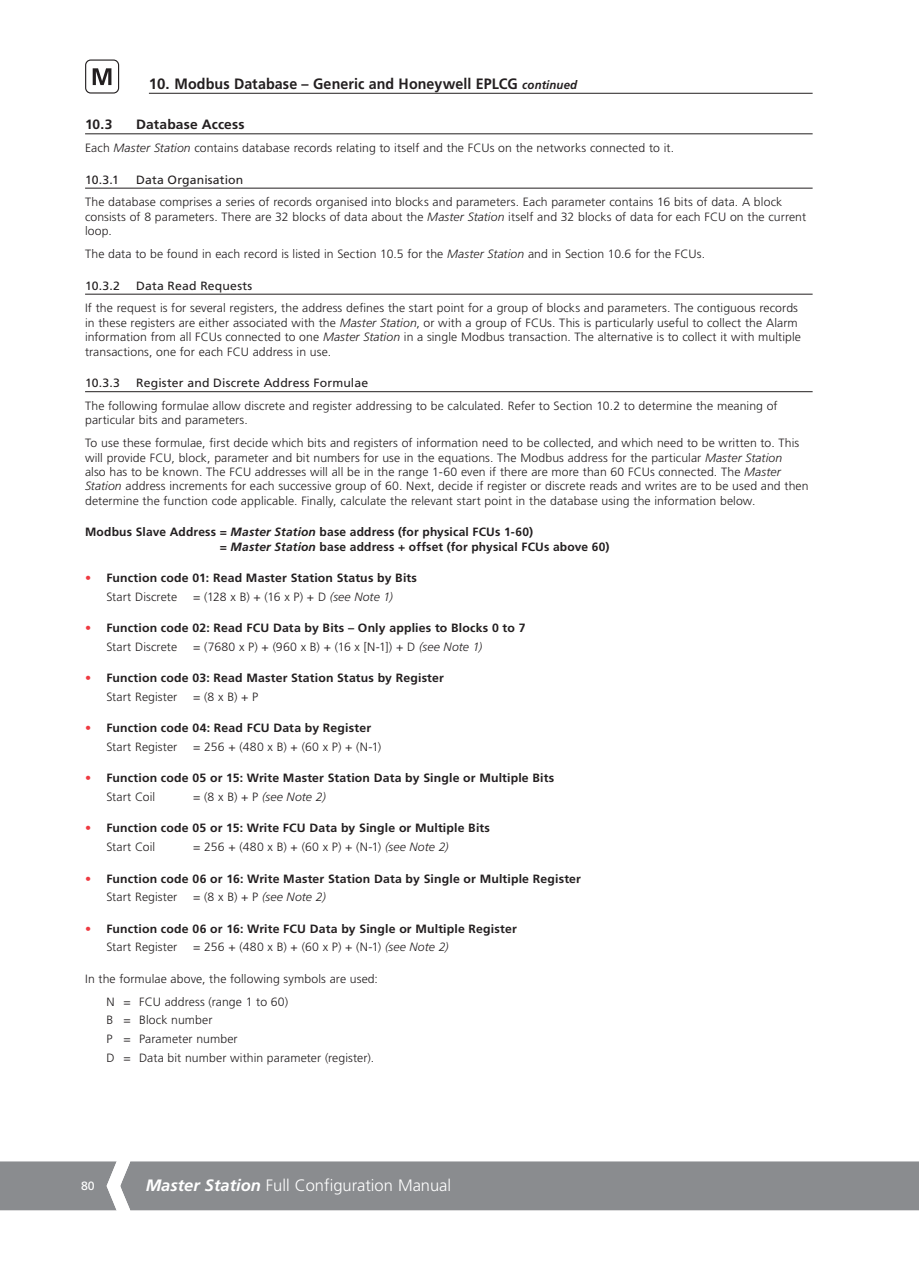
<style>
.page{position:relative;width:919px;height:1263px;background:#fff}
.page>*{position:absolute;margin:0;border:0;box-sizing:border-box;transform-origin:0 0}
.t1{font:300 16.5px "Frutiger LT Std";color:#fff}
.t2{font:700 15px "Frutiger LT Std";letter-spacing:.005em;color:#231f20}
.t3{font:700 13.5px "Frutiger LT Std";letter-spacing:.01em;color:#231f20}
.t4{font:300 12px/14.4px "Frutiger LT Std";letter-spacing:.005em;color:#231f20}
.t5{font:700 12px/18.6px "Frutiger LT Std";letter-spacing:.015em;color:#231f20}
.t6{font:12px "Frutiger LT Std";letter-spacing:.01em;color:#231f20}
.t7{font:italic 300 12px "Frutiger LT Std";letter-spacing:.005em;color:#231f20}
.t8{font:12px "Frutiger LT Std";color:#fff}
.s1{font-style:italic;font-size:12px}
.s2{font-style:italic}
.s3{font-weight:300;color:#ee3a41}
.s4{font-weight:300}
.s5{font-style:normal}
.s6{font-weight:700;font-style:italic}
</style>
<div class="page">
<div style="left:0;top:1161px;width:918px;height:49px;background:#8a8c8f"></div>
<hr style="left:149px;top:93px;width:663px;height:1px;background:#231f20">
<div style="left:85px;top:59px;width:34px;height:35px;border:1px solid #231f20;border-radius:5px"></div>
<svg style="left:93px;top:68px;width:18px;height:17px"></svg>
<hr style="left:85px;top:133px;width:727px;height:1px;background:#231f20">
<hr style="left:85px;top:188px;width:727px;height:1px;background:#231f20">
<hr style="left:85px;top:294px;width:727px;height:1px;background:#231f20">
<hr style="left:85px;top:391px;width:727px;height:1px;background:#231f20">
<p class="t2" style="left:149px;top:75px;width:430px">10. Modbus Database – Generic and Honeywell EPLCG <span class="s1">continued</span></p>
<p class="t3" style="left:85px;top:117px;width:29px">10.3</p>
<p class="t3" style="left:136px;top:117px;width:110px">Database Access</p>
<p class="t4" style="left:85px;top:141px;width:590px">Each <span class="s2">Master Station</span> contains database records relating to itself and the FCUs on the networks connected to it.</p>
<p class="t6" style="left:85px;top:172px;width:35px">10.3.1</p>
<p class="t6" style="left:136px;top:172px;width:109px">Data Organisation</p>
<p class="t4" style="left:85px;top:195px;width:722px">The database comprises a series of records organised into blocks and parameters. Each parameter contains 16 bits of data. A block consists of 8 parameters. There are 32 blocks of data about the <span class="s2">Master Station</span> itself and 32 blocks of data for each FCU on the current loop.</p>
<p class="t4" style="left:85px;top:247px;width:621px">The data to be found in each record is listed in Section 10.5 for the <span class="s2">Master Station</span> and in Section 10.6 for the FCUs.</p>
<p class="t6" style="left:85px;top:278px;width:36px">10.3.2</p>
<p class="t6" style="left:136px;top:278px;width:118px">Data Read Requests</p>
<p class="t4" style="left:85px;top:301px;width:717px">If the request is for several registers, the address defines the start point for a group of blocks and parameters. The contiguous records in these registers are either associated with the <span class="s2">Master Station</span>, or with a group of FCUs. This is particularly useful to collect the Alarm information from all FCUs connected to one <span class="s2">Master Station</span> in a single Modbus transaction. The alternative is to collect it with multiple transactions, one for each FCU address in use.</p>
<p class="t6" style="left:85px;top:376px;width:36px">10.3.3</p>
<p class="t6" style="left:136px;top:376px;width:233px">Register and Discrete Address Formulae</p>
<p class="t4" style="left:85px;top:399px;width:694px">The following formulae allow discrete and register addressing to be calculated. Refer to Section 10.2 to determine the meaning of particular bits and parameters.</p>
<p class="t4" style="left:85px;top:436px;width:725px">To use these formulae, first decide which bits and registers of information need to be collected, and which need to be written to. This will provide FCU, block, parameter and bit numbers for use in the equations. The Modbus address for the particular <span class="s2">Master Station<br></span>also has to be known. The FCU addresses will all be in the range 1-60 even if there are more than 60 FCUs connected. The <span class="s2">Master Station</span> address increments for each successive group of 60. Next, decide if register or discrete reads and writes are to be used and then determine the function code applicable. Finally, calculate the relevant start point in the database using the information below.</p>
<p class="t5" style="left:220px;top:525px;width:391px;line-height:14.4px;text-indent:-135px">Modbus Slave Address = <span class="s2">Master Station</span> base address (for physical FCUs 1-60)<br>= <span class="s2">Master Station</span> base address + offset (for physical FCUs above 60)</p>
<p class="t5" style="left:106px;top:569px;width:312px;text-indent:-21px"><span class="s3">•</span> Function code 01: Read Master Station Status by Bits<br><span class="s4">Start Discrete</span></p>
<p class="t4" style="left:193px;top:590px;width:201px">= (128 x B) + (16 x P) + D <span class="s2">(see Note 1)</span></p>
<p class="t5" style="left:106px;top:619px;width:420px;text-indent:-21px"><span class="s3">•</span> Function code 02: Read FCU Data by Bits – Only applies to Blocks 0 to 7<br><span class="s4">Start Discrete</span></p>
<p class="t4" style="left:193px;top:640px;width:290px">= (7680 x P) + (960 x B) + (16 x [N-1]) + D <span class="s2">(see Note 1)</span></p>
<p class="t5" style="left:106px;top:669px;width:339px;text-indent:-21px"><span class="s3">•</span> Function code 03: Read Master Station Status by Register<br><span class="s4">Start Register</span></p>
<p class="t4" style="left:193px;top:690px;width:67px">= (8 x B) + P</p>
<p class="t5" style="left:106px;top:719px;width:266px;text-indent:-21px"><span class="s3">•</span> Function code 04: Read FCU Data by Register<br><span class="s4">Start Register</span></p>
<p class="t4" style="left:193px;top:740px;width:190px">= 256 + (480 x B) + (60 x P) + (N-1)</p>
<p class="t5" style="left:106px;top:769px;width:449px;text-indent:-21px"><span class="s3">•</span> Function code 05 or 15: Write Master Station Data by Single or Multiple Bits<br><span class="s4">Start Coil</span></p>
<p class="t7" style="left:193px;top:790px;width:134px"><span class="s5">= (8 x B) + P</span> (see Note 2)</p>
<p class="t5" style="left:106px;top:819px;width:385px;text-indent:-21px"><span class="s3">•</span> Function code 05 or 15: Write FCU Data by Single or Multiple Bits<br><span class="s4">Start Coil</span></p>
<p class="t4" style="left:193px;top:840px;width:257px">= 256 + (480 x B) + (60 x P) + (N-1) <span class="s2">(see Note 2)</span></p>
<p class="t5" style="left:106px;top:869px;width:476px;text-indent:-21px"><span class="s3">•</span> Function code 06 or 16: Write Master Station Data by Single or Multiple Register<br><span class="s4">Start Register</span></p>
<p class="t7" style="left:193px;top:890px;width:134px"><span class="s5">= (8 x B) + P</span> (see Note 2)</p>
<p class="t5" style="left:106px;top:919px;width:412px;text-indent:-21px"><span class="s3">•</span> Function code 06 or 16: Write FCU Data by Single or Multiple Register<br><span class="s4">Start Register</span></p>
<p class="t4" style="left:193px;top:940px;width:257px">= 256 + (480 x B) + (60 x P) + (N-1) <span class="s2">(see Note 2)</span></p>
<p class="t4" style="left:106px;top:967px;width:273px;line-height:23px;text-indent:-21px">In the formulae above, the following symbols are used:<br>N = FCU address (range 1 to 60)</p>
<p class="t4" style="left:106px;top:1011px;width:269px;line-height:18.6px">B = Block number<br>P = Parameter number<br>D = Data bit number within parameter (register).</p>
<p class="t8" style="left:81px;top:1179px;width:15px">80</p>
<h1 class="t1" style="left:146px;top:1176px;width:307px"><span class="s6">Master Station</span> Full Configuration Manual</h1>
</div>
